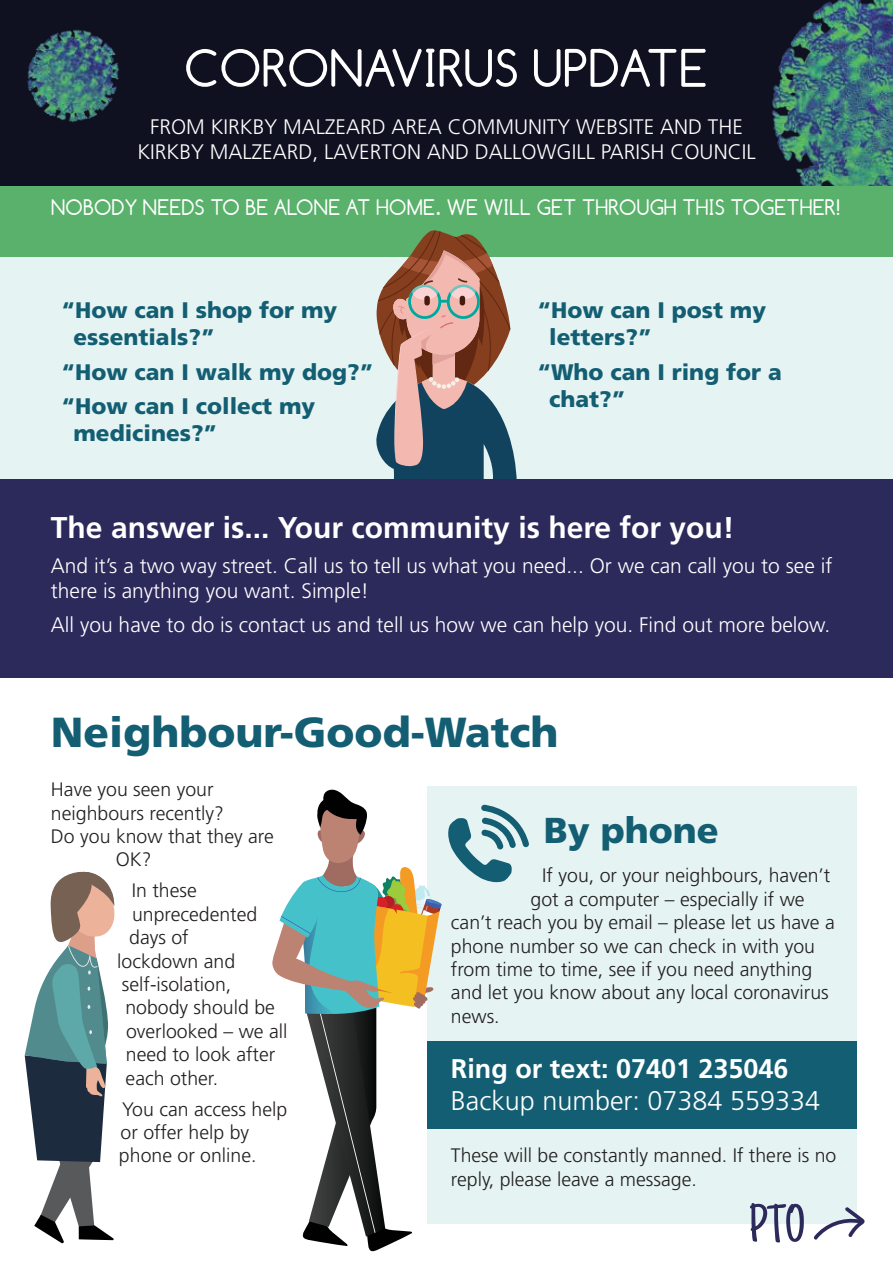
<style>
.page{position:relative;width:893px;height:1263px;background:#fff}
.page>*{position:absolute;margin:0;border:0;box-sizing:border-box;transform-origin:0 0}
.t1{font:54px "Comfortaa";color:#fff}
.t2{font:54px "Just Another Hand";color:#2c295b}
.t3{font:900 42px "Frutiger LT Std";color:#135e73}
.t4{font:900 36px "Frutiger LT Std";color:#135e73}
.t5{font:700 30px "Frutiger LT Std";color:#fff}
.t6{font:300 27px "Frutiger LT Std";color:#fff}
.t7{font:700 27px "Frutiger LT Std";color:#fff}
.t8{font:900 22.5px/27px "Frutiger LT Std";color:#135e73}
.t9{font:22.5px "Comfortaa";color:#fff}
.t10{font:300 21px/25.2px "Frutiger LT Std";color:#fff}
.t11{font:300 19.5px/23.4px "Frutiger LT Std";color:#231f20}
</style>
<div class="page">
<div style="left:0;top:244px;width:893px;height:258px;background:#e5f4f2"></div>
<div style="left:0;top:184px;width:893px;height:73px;background:#59b16b"></div>
<div style="left:0;top:0;width:893px;height:185px;background:#0f1020"></div>
<img style="left:27px;top:29px;width:92px;height:93px">
<img style="left:772px;top:0;width:121px;height:185px">
<svg style="left:376px;top:230px;width:141px;height:249px"></svg>
<div style="left:0;top:479px;width:893px;height:198px;background:#2c295b"></div>
<div style="left:427px;top:786px;width:430px;height:437px;background:#e5f4f2"></div>
<svg style="left:272px;top:789px;width:170px;height:462px"></svg>
<svg style="left:25px;top:871px;width:90px;height:373px"></svg>
<div style="left:427px;top:1042px;width:430px;height:87px;background:#135e73"></div>
<svg style="left:448px;top:805px;width:81px;height:77px"></svg>
<svg style="left:813px;top:1207px;width:52px;height:33px"></svg>
<h1 class="t1" style="left:184px;top:38px;width:525px">CORONAVIRUS UPDATE</h1>
<p class="t10" style="left:137px;top:114px;width:620px;text-align:center">FROM KIRKBY MALZEARD AREA COMMUNITY WEBSITE AND THE<br>KIRKBY MALZEARD, LAVERTON AND DALLOWGILL PARISH COUNCIL</p>
<p class="t9" style="left:51px;top:195px;width:792px">NOBODY NEEDS TO BE ALONE AT HOME. WE WILL GET THROUGH THIS TOGETHER!</p>
<p class="t8" style="left:73px;top:297px;width:265px;text-indent:-12px">“How can I shop for my essentials?”</p>
<p class="t8" style="left:61px;top:355px;width:314px;line-height:34.5px">“How can I walk my dog?” “How can I collect my</p>
<p class="t8" style="left:73px;top:420px;width:145px">medicines?”</p>
<p class="t8" style="left:549px;top:297px;width:218px;text-indent:-12px">“How can I post my letters?”</p>
<p class="t8" style="left:549px;top:358px;width:234px;text-indent:-12px">“Who can I ring for a chat?”</p>
<h3 class="t5" style="left:51px;top:510px;width:685px">The answer is... Your community is here for you!</h3>
<p class="t10" style="left:51px;top:553px;width:783px">And it’s a two way street. Call us to tell us what you need... Or we can call you to see if there is anything you want. Simple!</p>
<p class="t10" style="left:51px;top:612px;width:781px">All you have to do is contact us and tell us how we can help you. Find out more below.</p>
<h2 class="t3" style="left:51px;top:707px;width:509px">Neighbour-Good-Watch</h2>
<p class="t11" style="left:51px;top:778px;width:164px">Have you seen your</p>
<p class="t11" style="left:51px;top:801px;width:175px">neighbours recently?</p>
<p class="t11" style="left:51px;top:825px;width:224px">Do you know that they are</p>
<p class="t11" style="left:116px;top:848px;width:37px">OK?</p>
<p class="t11" style="left:132px;top:879px;width:67px">In these</p>
<p class="t11" style="left:132px;top:903px;width:127px">unprecedented</p>
<p class="t11" style="left:129px;top:926px;width:61px">days of</p>
<p class="t11" style="left:117px;top:949px;width:120px">lockdown and</p>
<p class="t11" style="left:122px;top:973px;width:111px">self-isolation,</p>
<p class="t11" style="left:125px;top:996px;width:151px">nobody should be</p>
<p class="t11" style="left:126px;top:1020px;width:163px">overlooked – we all</p>
<p class="t11" style="left:126px;top:1043px;width:151px">need to look after</p>
<p class="t11" style="left:126px;top:1066px;width:94px">each other.</p>
<p class="t11" style="left:119px;top:1097px;width:170px">You can access help or offer help by phone or online.</p>
<h3 class="t4" style="left:544px;top:808px;width:177px">By phone</h3>
<p class="t11" style="left:542px;top:864px;width:289px">If you, or your neighbours, haven’t</p>
<p class="t11" style="left:530px;top:888px;width:276px">got a computer – especially if we</p>
<p class="t11" style="left:451px;top:911px;width:385px">can’t reach you by email – please let us have a</p>
<p class="t11" style="left:451px;top:934px;width:366px">phone number so we can check in with you</p>
<p class="t11" style="left:451px;top:958px;width:363px">from time to time, see if you need anything</p>
<p class="t11" style="left:451px;top:981px;width:379px">and let you know about any local coronavirus</p>
<p class="t11" style="left:451px;top:1005px;width:50px">news.</p>
<h3 class="t7" style="left:451px;top:1052px;width:339px">Ring or text: 07401 235046</h3>
<h3 class="t6" style="left:451px;top:1085px;width:371px">Backup number: 07384 559334</h3>
<p class="t11" style="left:451px;top:1144px;width:387px">These will be constantly manned. If there is no reply, please leave a message.</p>
<h1 class="t2" style="left:749px;top:1193px;width:58px">PTO</h1>
</div>
